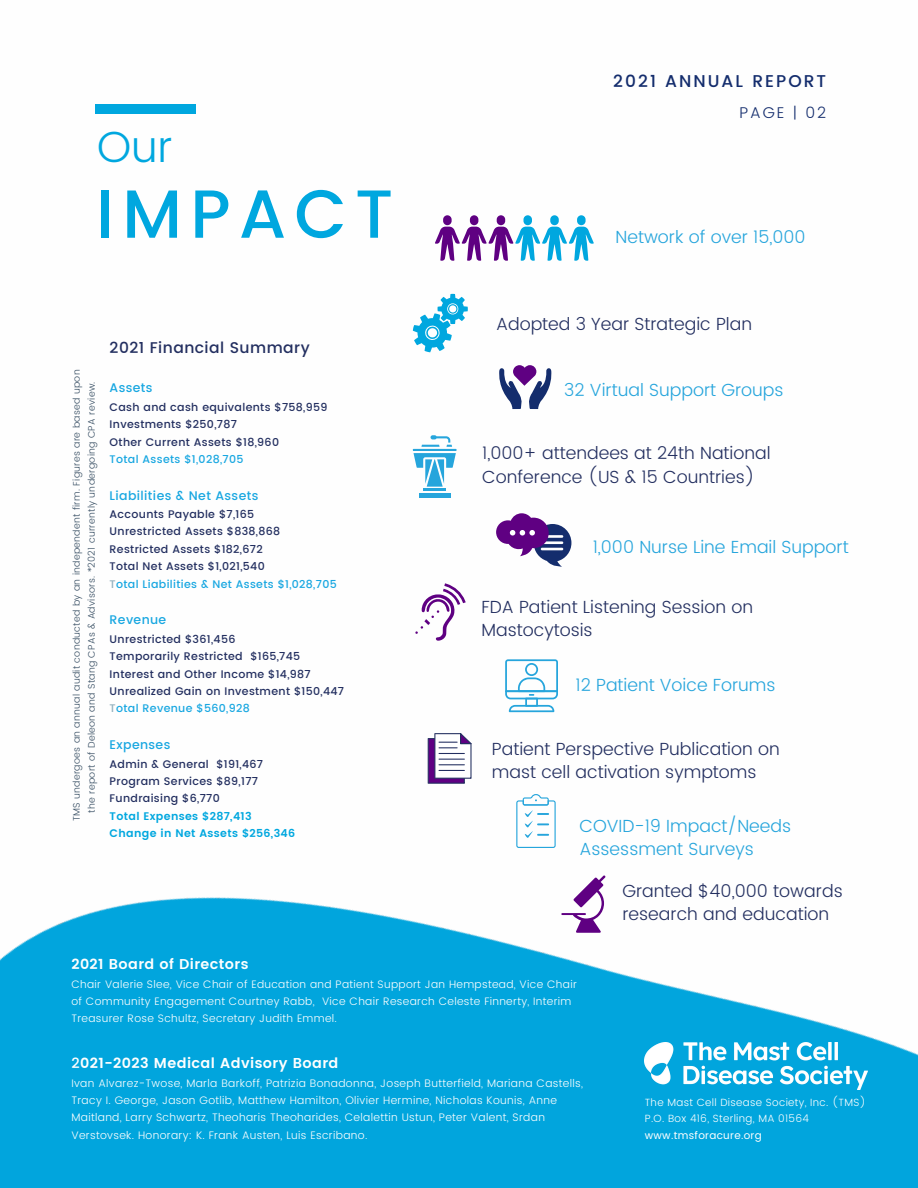
<style>
.page{position:relative;width:918px;height:1188px;background:#fff}
.page>*{position:absolute;margin:0;border:0;box-sizing:border-box;transform-origin:0 0}
.t1{font:500 67.95px "Poppins";letter-spacing:.12em;color:#00a7df}
.t2{font:300 43.65px "Poppins";color:#00a7df}
.t3{font:300 17.55px/23.7px "Poppins";color:#232f60}
.t4{font:300 17.55px "Poppins";color:#26a5dc}
.t5{font:500 17.1px "Poppins";letter-spacing:.12em;color:#142d6d}
.t6{font:300 15.6px "Poppins";letter-spacing:.12em;color:#142d6d}
.t7{font:500 15.45px "Poppins";letter-spacing:.03em;color:#232f60}
.t8{font:600 14.4px "Poppins";letter-spacing:.03em;color:#fff}
.t9{font:600 14.25px "Poppins";letter-spacing:.03em;color:#fff}
.t10{font:500 12.45px "Poppins";letter-spacing:.03em;color:#18a7e1}
.t11{font:500 10.95px "Poppins";letter-spacing:.03em;color:#232f60}
.t12{font:300 10.95px/17.1px "Poppins";letter-spacing:.03em;color:#fff}
.t13{font:500 10.95px "Poppins";letter-spacing:.03em;color:#18a7e1}
.t14{font:600 10.95px "Poppins";letter-spacing:.03em;color:#00a7df}
.t15{font:300 10.8px/17.1px "Poppins";letter-spacing:.03em;color:#fff}
.t16{font:300 10.5px "Poppins";letter-spacing:.03em;color:#fff}
.t17{font:10.5px "Poppins";letter-spacing:.03em;color:#fff}
.t18{font:300 9.45px/15px "Poppins";letter-spacing:.03em;color:#364d62;text-align:center}
.s1{color:#90afbd}
.s2{font-weight:500}
</style>
<div class="page">
<img style="left:0;top:539px;width:918px;height:649px">
<img style="left:645px;top:1042px;width:223px;height:48px">
<svg style="left:499px;top:365px;width:53px;height:44px"></svg>
<svg style="left:505px;top:659px;width:53px;height:53px"></svg>
<svg style="left:496px;top:513px;width:75px;height:54px"></svg>
<svg style="left:415px;top:583px;width:51px;height:58px"></svg>
<hr style="left:419px;top:493px;width:31px;height:4px;background:#26a5dc">
<svg style="left:413px;top:435px;width:44px;height:52px"></svg>
<hr style="left:423px;top:489px;width:23px;height:2px;background:#26a5dc">
<svg style="left:516px;top:794px;width:40px;height:54px"></svg>
<svg style="left:561px;top:875px;width:45px;height:58px"></svg>
<svg style="left:413px;top:294px;width:55px;height:58px"></svg>
<div style="left:95px;top:105px;width:100px;height:9px;background:#00a7df"></div>
<svg style="left:428px;top:733px;width:44px;height:51px"></svg>
<svg style="left:435px;top:215px;width:159px;height:46px"></svg>
<p class="t5" style="left:613px;top:71px;width:214px">2021 ANNUAL REPORT</p>
<p class="t2" style="left:97px;top:121px;width:77px">Our</p>
<p class="t1" style="left:96px;top:175px;width:299px">IMPACT</p>
<p class="t18" style="left:69px;top:821px;width:453px;rotate:-90deg">TMS undergoes an annual audit conducted by an independent firm. Figures are based upon the report of Deleon and Stang CPAs &amp; Advisors. *2021 currently undergoing CPA review.</p>
<p class="t7" style="left:110px;top:338px;width:202px">2021 Financial Summary</p>
<p class="t10" style="left:110px;top:381px;width:44px">Assets</p>
<p class="t11" style="left:110px;top:400px;width:219px">Cash and cash equivalents $758,959</p>
<p class="t11" style="left:110px;top:418px;width:129px">Investments $250,787</p>
<p class="t11" style="left:110px;top:435px;width:171px">Other Current Assets $18,960</p>
<p class="t13" style="left:110px;top:453px;width:135px">Total Assets $1,028,705</p>
<p class="t10" style="left:110px;top:488px;width:150px">Liabilities &amp; Net Assets</p>
<p class="t11" style="left:110px;top:508px;width:146px">Accounts Payable $7,165</p>
<p class="t11" style="left:110px;top:525px;width:172px">Unrestricted Assets $838,868</p>
<p class="t11" style="left:110px;top:543px;width:155px">Restricted Assets $182,672</p>
<p class="t11" style="left:110px;top:560px;width:157px">Total Net Assets $1,021,540</p>
<p class="t13" style="left:110px;top:578px;width:229px"><span class="s1">T</span>otal Liabilities &amp; Net Assets $1,028,705</p>
<p class="t10" style="left:110px;top:613px;width:58px">Revenue</p>
<p class="t11" style="left:110px;top:633px;width:127px">Unrestricted $361,456</p>
<p class="t11" style="left:110px;top:650px;width:192px">Temporarily Restricted $165,745</p>
<p class="t11" style="left:110px;top:667px;width:203px">Interest and Other Income $14,987</p>
<p class="t11" style="left:110px;top:685px;width:236px">Unrealized Gain on Investment $150,447</p>
<p class="t13" style="left:110px;top:702px;width:142px"><span class="s1">T</span>otal Revenue $560,928</p>
<p class="t10" style="left:110px;top:738px;width:62px">Expenses</p>
<p class="t11" style="left:110px;top:757px;width:155px">Admin &amp; General $191,467</p>
<p class="t11" style="left:110px;top:775px;width:150px">Program Services $89,177</p>
<p class="t11" style="left:110px;top:792px;width:112px">Fundraising $6,770</p>
<p class="t14" style="left:110px;top:810px;width:144px">Total Expenses $287,413</p>
<p class="t14" style="left:110px;top:827px;width:187px">Change in Net Assets $256,346</p>
<p class="t6" style="left:740px;top:103px;width:88px">PAGE | 02</p>
<p class="t4" style="left:616px;top:227px;width:192px">Network of over 15,000</p>
<p class="t3" style="left:496px;top:312px;width:257px">Adopted 3 Year Strategic Plan</p>
<p class="t4" style="left:564px;top:379px;width:221px">32 Virtual Support Groups</p>
<p class="t3" style="left:482px;top:441px;width:290px">1,000+ attendees at 24th National<br>Conference (US &amp; 15 Countries)</p>
<p class="t4" style="left:593px;top:537px;width:257px">1,000 Nurse Line Email Support</p>
<p class="t3" style="left:482px;top:595px;width:273px">FDA Patient Listening Session on<br>Mastocytosis</p>
<p class="t4" style="left:576px;top:674px;width:202px">12 Patient Voice Forums</p>
<p class="t3" style="left:492px;top:737px;width:289px">Patient Perspective Publication on mast cell activation symptoms</p>
<p class="t4" style="left:579px;top:815px;width:213px">COVID-19 Impact/Needs</p>
<p class="t4" style="left:579px;top:839px;width:176px">Assessment Surveys</p>
<p class="t3" style="left:622px;top:879px;width:222px">Granted $40,000 towards research and education</p>
<p class="t9" style="left:71px;top:956px;width:179px">2021 Board of Directors</p>
<p class="t15" style="left:71px;top:975px;width:507px">Chair Valerie Slee, Vice Chair of Education and Patient Support Jan Hempstead, Vice Chair of Community Engagement Courtney Rabb, Vice Chair Research Celeste Finnerty, Interim<br>Treasurer Rose Schultz, Secretary Judith Emmel.</p>
<p class="t8" style="left:71px;top:1055px;width:269px"><span class="s2">2</span>021-2023 Medical Advisory Board</p>
<p class="t12" style="left:71px;top:1075px;width:513px">Ivan Alvarez-Twose, Marla Barkoff, Patrizia Bonadonna, Joseph Butterfield, Mariana Castells, Tracy I. George, Jason Gotlib, Matthew Hamilton, Olivier Hermine, Nicholas Kounis, Anne Maitland, Larry Schwartz, Theoharis Theoharides, Celalettin Ustun, Peter Valent, Srdan Verstovsek. Honorary: K. Frank Austen, Luis Escribano.</p>
<p class="t16" style="left:645px;top:1096px;width:223px">The Mast Cell Disease Society, Inc. (TMS)</p>
<p class="t16" style="left:645px;top:1112px;width:166px">P.O. Box 416, Sterling, MA 01564</p>
<p class="t17" style="left:645px;top:1129px;width:118px">www.tmsforacure.org</p>
</div>
